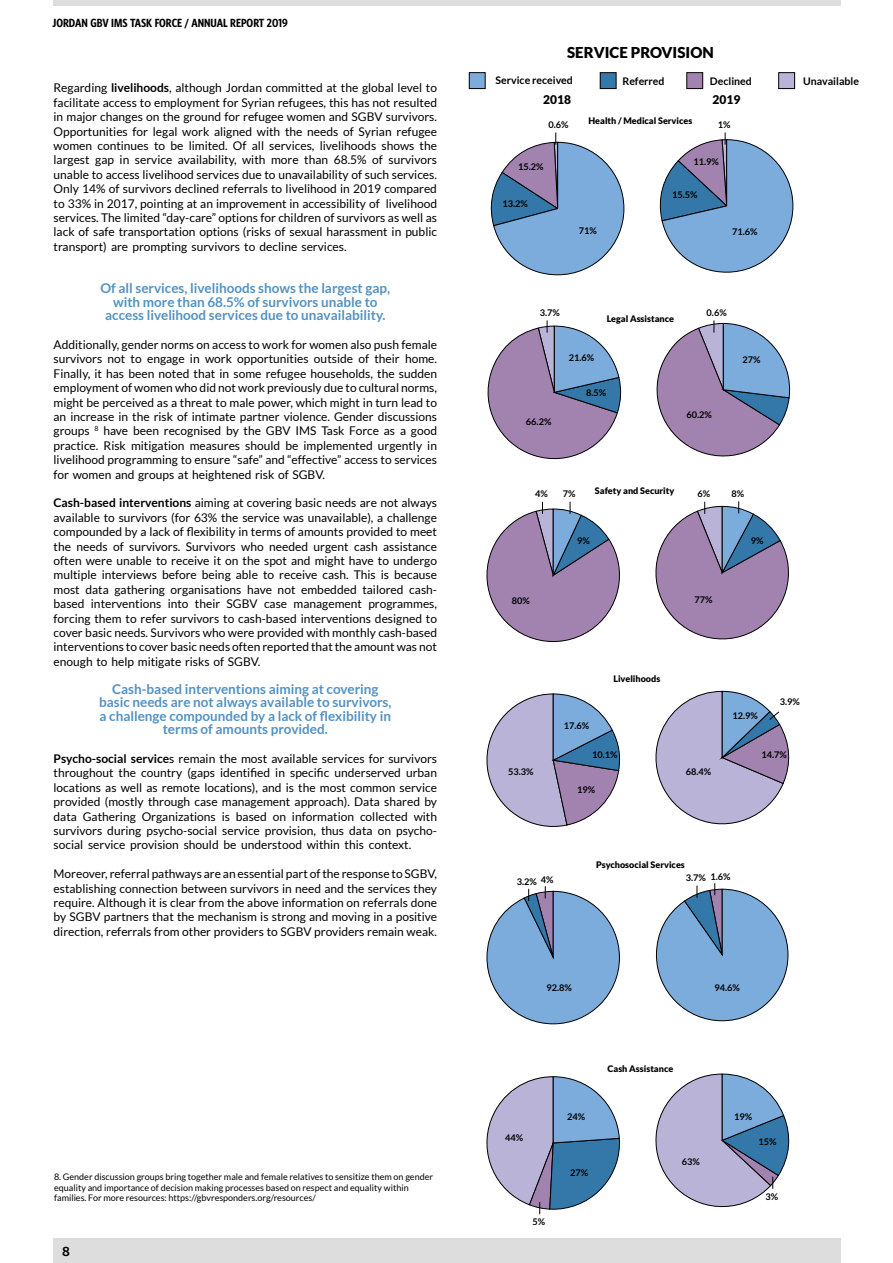
<style>
.page{position:relative;width:893px;height:1263px;background:#fff}
.page>*{position:absolute;margin:0;border:0;box-sizing:border-box;transform-origin:0 0}
.t1{font:900 15px "Lato";color:#000}
.t2{font:700 13.5px/13.5px "Lato";color:#5392c2;text-align:center}
.t3{font:12px/14.4px "Lato";color:#000;text-align:justify}
.t4{font:900 12px "Lato";color:#000}
.t5{font:700 12px "UNFPA";color:#000101}
.t6{font:700 condensed 10.8px "UNFPA";color:#000}
.t7{font:700 10.5px "Lato";color:#000}
.t8{font:700 9.15px "Lato";color:#000}
.t9{font:9px/10.8px "Lato";color:#000}
.t10{font:900 9px "Lato";color:#000}
.s1{font-weight:700}
</style>
<div class="page">
<div style="left:53px;top:0;width:787px;height:5px;background:#ddddde"></div>
<div style="left:53px;top:1238px;width:787px;height:25px;background:#ddddde"></div>
<svg style="left:487px;top:693px;width:134px;height:134px"></svg>
<svg style="left:490px;top:132px;width:134px;height:143px"></svg>
<svg style="left:487px;top:320px;width:135px;height:140px"></svg>
<svg style="left:656px;top:320px;width:134px;height:137px"></svg>
<svg style="left:487px;top:502px;width:133px;height:140px"></svg>
<svg style="left:487px;top:1076px;width:133px;height:138px"></svg>
<svg style="left:655px;top:1073px;width:135px;height:135px"></svg>
<svg style="left:487px;top:886px;width:133px;height:138px"></svg>
<svg style="left:656px;top:883px;width:132px;height:138px"></svg>
<svg style="left:655px;top:501px;width:134px;height:139px"></svg>
<svg style="left:655px;top:691px;width:135px;height:134px"></svg>
<svg style="left:659px;top:132px;width:134px;height:141px"></svg>
<div style="left:469px;top:73px;width:16px;height:16px;background:#7cacdc"></div>
<div style="left:469px;top:72px;width:16px;height:17px;border:1px solid #000"></div>
<div style="left:600px;top:73px;width:16px;height:16px;background:#3478aa"></div>
<div style="left:600px;top:72px;width:16px;height:17px;border:1px solid #000"></div>
<div style="left:687px;top:73px;width:16px;height:16px;background:#a283af"></div>
<div style="left:687px;top:72px;width:16px;height:17px;border:1px solid #000"></div>
<div style="left:779px;top:73px;width:16px;height:16px;background:#bab3d8"></div>
<div style="left:778px;top:72px;width:17px;height:17px;border:1px solid #000"></div>
<p class="t6" style="left:53px;top:16px;width:237px">JORDAN GBV IMS TASK FORCE / ANNUAL REPORT 2019</p>
<p class="t3" style="left:54px;top:81px;width:385px">Regarding <span class="s1">livelihoods</span>, although Jordan committed at the global level to facilitate access to employment for Syrian refugees, this has not resulted in major changes on the ground for refugee women and SGBV survivors.<br>Opportunities for legal work aligned with the needs of Syrian refugee women continues to be limited. Of all services, livelihoods shows the largest gap in service availability, with more than 68.5% of survivors unable to access livelihood services due to unavailability of such services.<br>Only 14% of survivors declined referrals to livelihood in 2019 compared to 33% in 2017, pointing at an improvement in accessibility of livelihood services. The limited “day-care” options for children of survivors as well as lack of safe transportation options (risks of sexual harassment in public transport) are prompting survivors to decline services.</p>
<p class="t2" style="left:100px;top:281px;width:291px">Of all services, livelihoods shows the largest gap, with more than 68.5% of survivors unable to access livelihood services due to unavailability.</p>
<p class="t3" style="left:54px;top:337px;width:385px">Additionally, gender norms on access to work for women also push female survivors not to engage in work opportunities outside of their home.<br>Finally, it has been noted that in some refugee households, the sudden employment of women who did not work previously due to cultural norms, might be perceived as a threat to male power, which might in turn lead to an increase in the risk of intimate partner violence. Gender discussions groups <sup>8</sup> have been recognised by the GBV IMS Task Force as a good practice. Risk mitigation measures should be implemented urgently in livelihood programming to ensure “safe” and “effective” access to services for women and groups at heightened risk of SGBV.</p>
<p class="t3" style="left:54px;top:496px;width:385px"><span class="s1">Cash-based interventions</span> aiming at covering basic needs are not always available to survivors (for 63% the service was unavailable), a challenge compounded by a lack of flexibility in terms of amounts provided to meet the needs of survivors. Survivors who needed urgent cash assistance often were unable to receive it on the spot and might have to undergo multiple interviews before being able to receive cash. This is because most data gathering organisations have not embedded tailored cash&shy;based interventions into their SGBV case management programmes, forcing them to refer survivors to cash-based interventions designed to cover basic needs. Survivors who were provided with monthly cash-based interventions to cover basic needs often reported that the amount was not enough to help mitigate risks of SGBV.</p>
<p class="t2" style="left:99px;top:682px;width:294px">Cash-based interventions aiming at covering basic needs are not always available to survivors, a challenge compounded by a lack of flexibility in terms of amounts provided.</p>
<p class="t3" style="left:54px;top:751px;width:385px"><span class="s1">Psycho-social service</span>s remain the most available services for survivors throughout the country (gaps identified in specific underserved urban locations as well as remote locations), and is the most common service provided (mostly through case management approach). Data shared by data Gathering Organizations is based on information collected with survivors during psycho-social service provision, thus data on psycho&shy;social service provision should be understood within this context.</p>
<p class="t3" style="left:54px;top:867px;width:385px">Moreover, referral pathways are an essential part of the response to SGBV, establishing connection between survivors in need and the services they require. Although it is clear from the above information on referrals done by SGBV partners that the mechanism is strong and moving in a positive direction, referrals from other providers to SGBV providers remain weak.</p>
<p class="t9" style="left:54px;top:1171px;width:380px">8. Gender discussion groups bring together male and female relatives to sensitize them on gender equality and importance of decision making processes based on respect and equality within families. For more resources: https://gbvresponders.org/resources/</p>
<p class="t5" style="left:62px;top:1243px;width:9px">8</p>
<p class="t1" style="left:567px;top:44px;width:148px">SERVICE PROVISION</p>
<p class="t7" style="left:496px;top:74px;width:79px">Service received</p>
<p class="t7" style="left:622px;top:75px;width:44px">Referred</p>
<p class="t7" style="left:710px;top:75px;width:43px">Declined</p>
<p class="t7" style="left:803px;top:75px;width:57px">Unavailable</p>
<p class="t4" style="left:543px;top:92px;width:29px">2018</p>
<p class="t4" style="left:712px;top:93px;width:29px">2019</p>
<p class="t8" style="left:548px;top:120px;width:22px">0.6%</p>
<p class="t10" style="left:588px;top:115px;width:105px">Health / Medical Services</p>
<p class="t8" style="left:718px;top:120px;width:14px">1%</p>
<p class="t8" style="left:518px;top:162px;width:27px">15.2%</p>
<p class="t8" style="left:502px;top:198px;width:27px">13.2%</p>
<p class="t8" style="left:579px;top:225px;width:20px">71%</p>
<p class="t8" style="left:693px;top:156px;width:27px">11.9%</p>
<p class="t8" style="left:672px;top:189px;width:27px">15.5%</p>
<p class="t8" style="left:732px;top:226px;width:27px">71.6%</p>
<p class="t8" style="left:540px;top:308px;width:22px">3.7%</p>
<p class="t8" style="left:707px;top:308px;width:22px">0.6%</p>
<p class="t10" style="left:607px;top:313px;width:69px">Legal Assistance</p>
<p class="t8" style="left:526px;top:417px;width:27px">66.2%</p>
<p class="t8" style="left:569px;top:352px;width:27px">21.6%</p>
<p class="t8" style="left:586px;top:387px;width:22px">8.5%</p>
<p class="t8" style="left:686px;top:410px;width:27px">60.2%</p>
<p class="t8" style="left:742px;top:354px;width:20px">27%</p>
<p class="t10" style="left:595px;top:485px;width:81px">Safety and Security</p>
<p class="t8" style="left:535px;top:489px;width:14px">4%</p>
<p class="t8" style="left:563px;top:489px;width:14px">7%</p>
<p class="t8" style="left:697px;top:489px;width:14px">6%</p>
<p class="t8" style="left:731px;top:488px;width:14px">8%</p>
<p class="t8" style="left:577px;top:536px;width:14px">9%</p>
<p class="t8" style="left:751px;top:536px;width:14px">9%</p>
<p class="t8" style="left:512px;top:595px;width:20px">80%</p>
<p class="t8" style="left:695px;top:595px;width:20px">77%</p>
<p class="t8" style="left:508px;top:766px;width:27px">53.3%</p>
<p class="t8" style="left:564px;top:720px;width:27px">17.6%</p>
<p class="t10" style="left:613px;top:674px;width:48px">Livelihoods</p>
<p class="t8" style="left:732px;top:710px;width:27px">12.9%</p>
<p class="t8" style="left:780px;top:697px;width:22px">3.9%</p>
<p class="t8" style="left:592px;top:749px;width:27px">10.1%</p>
<p class="t8" style="left:761px;top:749px;width:27px">14.7%</p>
<p class="t8" style="left:686px;top:766px;width:27px">68.4%</p>
<p class="t8" style="left:577px;top:784px;width:20px">19%</p>
<p class="t10" style="left:596px;top:859px;width:90px">Psychosocial Services</p>
<p class="t8" style="left:541px;top:875px;width:14px">4%</p>
<p class="t8" style="left:686px;top:872px;width:46px">3.7% 1.6%</p>
<p class="t8" style="left:517px;top:876px;width:22px">3.2%</p>
<p class="t8" style="left:546px;top:982px;width:27px">92.8%</p>
<p class="t10" style="left:608px;top:1064px;width:67px">Cash Assistance</p>
<p class="t8" style="left:714px;top:982px;width:27px">94.6%</p>
<p class="t8" style="left:505px;top:1132px;width:20px">44%</p>
<p class="t8" style="left:533px;top:1216px;width:14px">5%</p>
<p class="t8" style="left:567px;top:1112px;width:20px">24%</p>
<p class="t8" style="left:734px;top:1112px;width:20px">19%</p>
<p class="t8" style="left:570px;top:1167px;width:20px">27%</p>
<p class="t8" style="left:682px;top:1157px;width:20px">63%</p>
<p class="t8" style="left:758px;top:1136px;width:20px">15%</p>
<p class="t8" style="left:766px;top:1191px;width:14px">3%</p>
</div>
